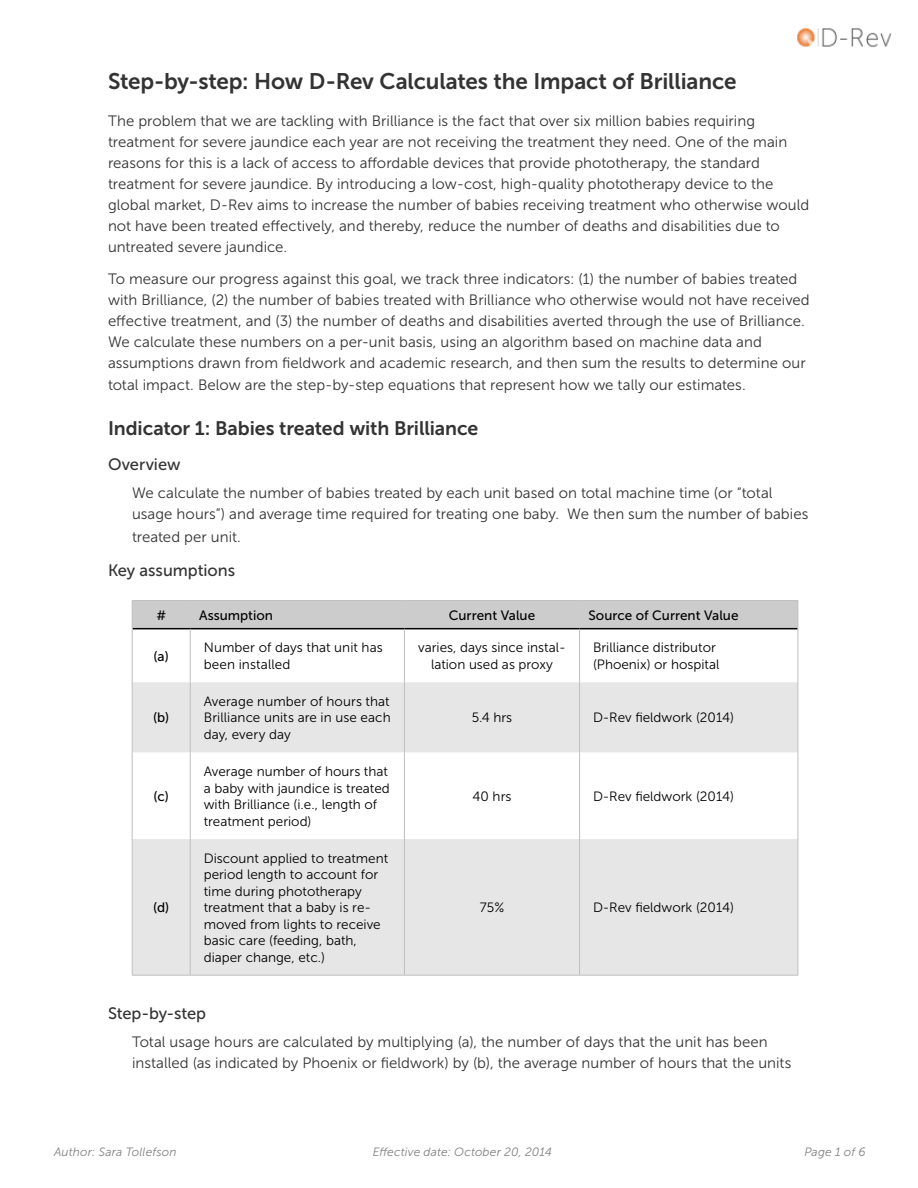
<style>
.page{position:relative;width:918px;height:1188px;background:#fff}
.page>*{position:absolute;margin:0;border:0;box-sizing:border-box;transform-origin:0 0}
.t1{font:22.5px "Museo Sans 700";letter-spacing:-.005em;color:#333}
.t2{font:19.5px "Museo Sans 700";letter-spacing:-.005em;color:#333}
.t3{font:16.5px "Museo Sans 500";color:#333}
.t4{font:15px/21px "Museo Sans 300";color:#333}
.t5{font:13.5px/16.5px "Museo Sans 300";color:#000}
.t6{font:13.5px "Museo Sans 500";color:#000}
.t7{font:italic 12px "Museo Sans 300";letter-spacing:.01em;color:#808080}
</style>
<div class="page">
<img style="left:797px;top:28px;width:95px;height:20px">
<svg style="left:133px;top:682px;width:665px;height:293px;fill:#e6e6e6"></svg>
<hr style="left:132px;top:600px;width:58px;height:1px;background:#bfbfbf">
<hr style="left:190px;top:600px;width:214px;height:1px;background:#bfbfbf">
<hr style="left:404px;top:600px;width:176px;height:1px;background:#bfbfbf">
<hr style="left:580px;top:600px;width:218px;height:1px;background:#bfbfbf">
<svg style="left:132px;top:601px;width:667px;height:28px;background:#c4c4c4"></svg>
<hr style="left:132px;top:629px;width:1px;height:53px;background:#bfbfbf">
<hr style="left:190px;top:629px;width:1px;height:53px;background:#bfbfbf">
<hr style="left:404px;top:629px;width:1px;height:53px;background:#bfbfbf">
<hr style="left:579px;top:629px;width:1px;height:53px;background:#bfbfbf">
<hr style="left:798px;top:629px;width:1px;height:53px;background:#bfbfbf">
<hr style="left:132px;top:682px;width:1px;height:70px;background:#bfbfbf">
<hr style="left:190px;top:682px;width:1px;height:70px;background:#bfbfbf">
<hr style="left:404px;top:682px;width:1px;height:70px;background:#bfbfbf">
<hr style="left:579px;top:682px;width:1px;height:70px;background:#bfbfbf">
<hr style="left:798px;top:682px;width:1px;height:70px;background:#bfbfbf">
<hr style="left:132px;top:752px;width:1px;height:87px;background:#bfbfbf">
<hr style="left:190px;top:752px;width:1px;height:87px;background:#bfbfbf">
<hr style="left:404px;top:752px;width:1px;height:87px;background:#bfbfbf">
<hr style="left:579px;top:752px;width:1px;height:87px;background:#bfbfbf">
<hr style="left:798px;top:752px;width:1px;height:87px;background:#bfbfbf">
<hr style="left:132px;top:839px;width:1px;height:136px;background:#bfbfbf">
<hr style="left:190px;top:839px;width:1px;height:136px;background:#bfbfbf">
<hr style="left:404px;top:839px;width:1px;height:136px;background:#bfbfbf">
<hr style="left:579px;top:839px;width:1px;height:136px;background:#bfbfbf">
<hr style="left:798px;top:839px;width:1px;height:136px;background:#bfbfbf">
<hr style="left:132px;top:975px;width:58px;height:1px;background:#bfbfbf">
<hr style="left:190px;top:975px;width:214px;height:1px;background:#bfbfbf">
<hr style="left:404px;top:975px;width:176px;height:1px;background:#bfbfbf">
<hr style="left:580px;top:975px;width:218px;height:1px;background:#bfbfbf">
<h1 class="t1" style="left:108px;top:69px;width:630px">Step-by-step: How D-Rev Calculates the Impact of Brilliance</h1>
<p class="t4" style="left:108px;top:111px;width:703px">The problem that we are tackling with Brilliance is the fact that over six million babies requiring treatment for severe jaundice each year are not receiving the treatment they need. One of the main reasons for this is a lack of access to affordable devices that provide phototherapy, the standard treatment for severe jaundice. By introducing a low-cost, high-quality phototherapy device to the global market, D-Rev aims to increase the number of babies receiving treatment who otherwise would not have been treated effectively, and thereby, reduce the number of deaths and disabilities due to untreated severe jaundice.</p>
<p class="t4" style="left:108px;top:268px;width:703px">To measure our progress against this goal, we track three indicators: (1) the number of babies treated with Brilliance, (2) the number of babies treated with Brilliance who otherwise would not have received effective treatment, and (3) the number of deaths and disabilities averted through the use of Brilliance.<br>We calculate these numbers on a per-unit basis, using an algorithm based on machine data and assumptions drawn from fieldwork and academic research, and then sum the results to determine our</p>
<p class="t4" style="left:108px;top:375px;width:639px">total impact. Below are the step-by-step equations that represent how we tally our estimates.</p>
<h2 class="t2" style="left:108px;top:418px;width:372px">Indicator 1: Babies treated with Brilliance</h2>
<p class="t3" style="left:108px;top:455px;width:74px">Overview</p>
<p class="t4" style="left:132px;top:483px;width:678px">We calculate the number of babies treated by each unit based on total machine time (or “total usage hours”) and average time required for treating one baby. We then sum the number of babies</p>
<p class="t4" style="left:132px;top:526px;width:110px">treated per unit.</p>
<p class="t3" style="left:108px;top:562px;width:129px">Key assumptions</p>
<p class="t6" style="left:156px;top:608px;width:11px">#</p>
<p class="t6" style="left:199px;top:608px;width:75px">Assumption</p>
<p class="t6" style="left:449px;top:608px;width:88px">Current Value</p>
<p class="t6" style="left:589px;top:608px;width:151px">Source of Current Value</p>
<p class="t6" style="left:154px;top:649px;width:17px">(a)</p>
<p class="t5" style="left:204px;top:640px;width:181px">Number of days that unit has been installed</p>
<p class="t5" style="left:418px;top:640px;width:149px;text-align:center">varies, days since instal&shy;lation used as proxy</p>
<p class="t5" style="left:593px;top:640px;width:128px">Brilliance distributor (Phoenix) or hospital</p>
<p class="t6" style="left:153px;top:710px;width:18px">(b)</p>
<p class="t5" style="left:204px;top:693px;width:188px;text-align:justify">Average number of hours that Brilliance units are in use each day, every day</p>
<p class="t5" style="left:472px;top:710px;width:42px">5.4 hrs</p>
<p class="t5" style="left:593px;top:710px;width:142px">D-Rev fieldwork (2014)</p>
<p class="t6" style="left:153px;top:789px;width:17px">(c)</p>
<p class="t5" style="left:204px;top:763px;width:188px">Average number of hours that a baby with jaundice is treated with Brilliance (i.e., length of treatment period)</p>
<p class="t5" style="left:473px;top:788px;width:40px">40 hrs</p>
<p class="t5" style="left:593px;top:788px;width:142px">D-Rev fieldwork (2014)</p>
<p class="t6" style="left:153px;top:900px;width:18px">(d)</p>
<p class="t5" style="left:204px;top:850px;width:186px">Discount applied to treatment period length to account for time during phototherapy treatment that a baby is re&shy;moved from lights to receive basic care (feeding, bath, diaper change, etc.)</p>
<p class="t5" style="left:480px;top:899px;width:26px">75%</p>
<p class="t5" style="left:593px;top:899px;width:142px">D-Rev fieldwork (2014)</p>
<p class="t3" style="left:108px;top:1004px;width:100px">Step-by-step</p>
<p class="t4" style="left:132px;top:1032px;width:661px">Total usage hours are calculated by multiplying (a), the number of days that the unit has been installed (as indicated by Phoenix or fieldwork) by (b), the average number of hours that the units</p>
<p class="t7" style="left:54px;top:1145px;width:124px">Author: Sara Tollefson</p>
<p class="t7" style="left:373px;top:1145px;width:181px">Effective date: October 20, 2014</p>
<p class="t7" style="left:804px;top:1145px;width:63px">Page 1 of 6</p>
</div>
